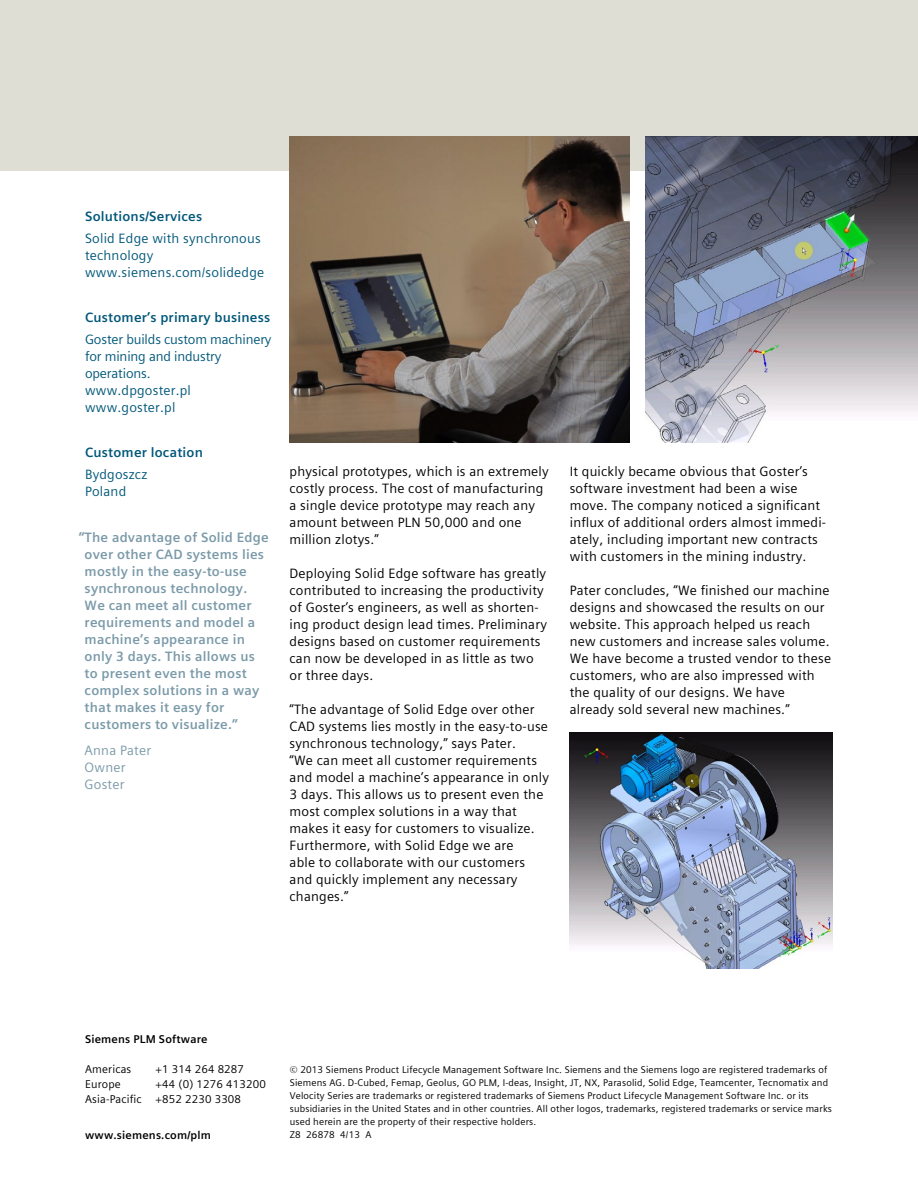
<style>
.page{position:relative;width:918px;height:1188px;background:#fff}
.page>*{position:absolute;margin:0;border:0;box-sizing:border-box;transform-origin:0 0}
.t1{font:13.5px/17px "Siemens Sans Global";letter-spacing:.015em;color:#000}
.t2{font:700 13.5px/17px "Siemens Sans Global";letter-spacing:.015em;color:#7b9aa9}
.t3{font:13.5px/17px "Siemens Sans Global";letter-spacing:-.01em;color:#005779}
.t4{font:13.5px/17px "Siemens Sans Global";letter-spacing:.015em;color:#005779}
.t5{font:700 13.5px "Siemens Sans Global";letter-spacing:.015em;color:#005779}
.t6{font:13.5px/17px "Siemens Sans Global";letter-spacing:.015em;color:#7b9aa9}
.t7{font:11.25px/14.9px "Siemens Sans Global";letter-spacing:.015em;color:#000}
.t8{font:700 11.25px "Siemens Sans Global";letter-spacing:.015em;color:#000}
.t9{font:9.75px/13px "Siemens Sans Global";letter-spacing:.015em;color:#000}
</style>
<div class="page">
<div style="left:0;top:0;width:918px;height:170px;background:#dfded5"></div>
<img style="left:289px;top:136px;width:341px;height:306px">
<img style="left:646px;top:136px;width:272px;height:306px">
<img style="left:570px;top:733px;width:263px;height:236px">
<p class="t5" style="left:85px;top:205px;width:119px">Solutions/Services</p>
<p class="t4" style="left:85px;top:230px;width:181px">Solid Edge with synchronous technology www.siemens.com/solidedge</p>
<p class="t5" style="left:85px;top:307px;width:187px">Customer’s primary business</p>
<p class="t3" style="left:85px;top:331px;width:188px">Goster builds custom machinery for mining and industry operations.<br>www.dpgoster.pl www.goster.pl</p>
<p class="t5" style="left:85px;top:442px;width:119px">Customer location</p>
<p class="t4" style="left:85px;top:466px;width:64px">Bydgoszcz<br>Poland</p>
<p class="t2" style="left:85px;top:529px;width:186px;text-indent:-6px">“The advantage of Solid Edge over other CAD systems lies mostly in the easy-to-use synchronous technology.<br>We can meet all customer requirements and model a machine’s appearance in only 3 days. This allows us to present even the most complex solutions in a way that makes it easy for customers to visualize.”</p>
<p class="t6" style="left:85px;top:742px;width:68px">Anna Pater<br>Owner<br>Goster</p>
<p class="t1" style="left:290px;top:463px;width:261px">physical prototypes, which is an extremely costly process. The cost of manufacturing a single device prototype may reach any amount between PLN 50,000 and one million zlotys.”</p>
<p class="t1" style="left:290px;top:565px;width:259px">Deploying Solid Edge software has greatly contributed to increasing the productivity of Goster’s engineers, as well as shorten&shy;ing product design lead times. Preliminary designs based on customer requirements can now be developed in as little as two or three days.</p>
<p class="t1" style="left:290px;top:701px;width:261px">“The advantage of Solid Edge over other CAD systems lies mostly in the easy-to-use synchronous technology,” says Pater.<br>“We can meet all customer requirements and model a machine’s appearance in only 3 days. This allows us to present even the most complex solutions in a way that makes it easy for customers to visualize.<br>Furthermore, with Solid Edge we are<br>able to collaborate with our customers and quickly implement any necessary changes.”</p>
<p class="t1" style="left:570px;top:463px;width:258px">It quickly became obvious that Goster’s software investment had been a wise move. The company noticed a significant influx of additional orders almost immedi&shy;ately, including important new contracts with customers in the mining industry.</p>
<p class="t1" style="left:570px;top:582px;width:263px">Pater concludes, “We finished our machine designs and showcased the results on our website. This approach helped us reach new customers and increase sales volume.<br>We have become a trusted vendor to these customers, who are also impressed with the quality of our designs. We have already sold several new machines.”</p>
<p class="t8" style="left:85px;top:1031px;width:124px">Siemens PLM Software</p>
<p class="t7" style="left:85px;top:1062px;width:48px">Americas</p>
<p class="t7" style="left:156px;top:1062px;width:90px">+1 314 264 8287</p>
<p class="t7" style="left:85px;top:1077px;width:37px">Europe</p>
<p class="t7" style="left:85px;top:1077px;width:182px;text-indent:71px">+44 (0) 1276 413200<br>Asia-Pacific +852 2230 3308</p>
<p class="t9" style="left:290px;top:1063px;width:544px">© 2013 Siemens Product Lifecycle Management Software Inc. Siemens and the Siemens logo are registered trademarks of Siemens AG. D-Cubed, Femap, Geolus, GO PLM, I-deas, Insight, JT, NX, Parasolid, Solid Edge, Teamcenter, Tecnomatix and Velocity Series are trademarks or registered trademarks of Siemens Product Lifecycle Management Software Inc. or its subsidiaries in the United States and in other countries. All other logos, trademarks, registered trademarks or service marks used herein are the property of their respective holders.</p>
<p class="t8" style="left:85px;top:1126px;width:127px">www.siemens.com/plm</p>
<p class="t9" style="left:290px;top:1128px;width:83px">Z8 26878 4/13 A</p>
</div>
